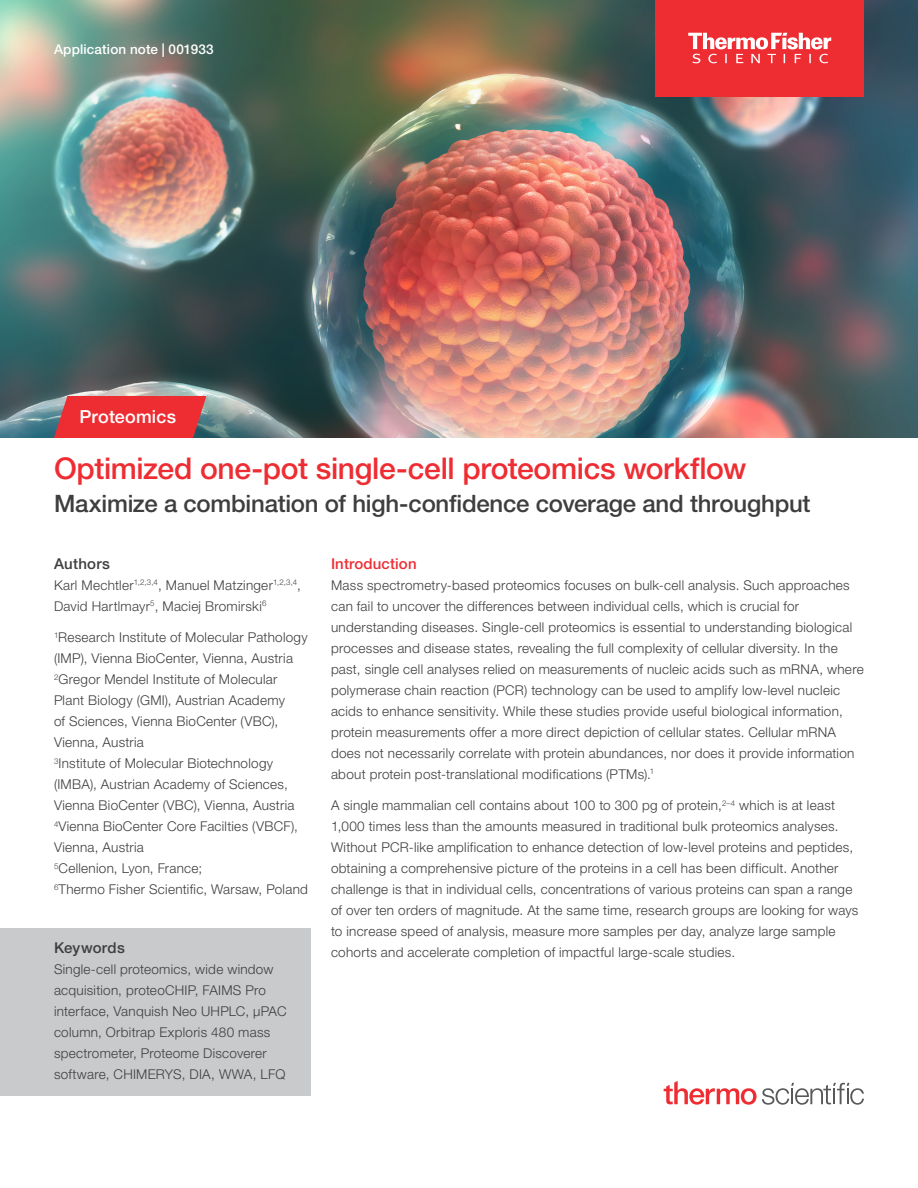
<style>
.page{position:relative;width:918px;height:1188px;background:#fff}
.page>*{position:absolute;margin:0;border:0;box-sizing:border-box;transform-origin:0 0}
.t1{font:500 30px "Helvetica Neue LTW1 G";letter-spacing:-.01em;color:#ee2d33}
.t2{font:500 24px "Helvetica Neue LTW1 G";letter-spacing:-.01em;color:#3e3e3f}
.t3{font:500 18px "Helvetica Neue LTW1 G";letter-spacing:.01em;color:#fff}
.t4{font:500 15px "Helvetica Neue LTW1 G";letter-spacing:.02em;color:#3e3e3f}
.t5{font:500 15px "Helvetica Neue LTW1 G";letter-spacing:.01em;color:#ee2d33}
.t6{font:300 13.5px/21px "Helvetica Neue LTW1 G";letter-spacing:.02em;color:#3e3e3f}
.t7{font:500 13.5px "Helvetica Neue LTW1 G";letter-spacing:.01em;color:#fff}
</style>
<div class="page">
<div style="left:0;top:928px;width:310px;height:168px;background:#c9cacc"></div>
<img style="left:0;top:0;width:918px;height:438px">
<svg style="left:54px;top:396px;width:152px;height:42px;background:#e2353b"></svg>
<div style="left:656px;top:0;width:208px;height:96px;background:#ee2d33"></div>
<svg style="left:688px;top:33px;width:143px;height:30px"></svg>
<svg style="left:664px;top:1081px;width:200px;height:24px"></svg>
<p class="t7" style="left:54px;top:41px;width:161px">Application note | 001933</p>
<h3 class="t3" style="left:80px;top:406px;width:98px">Proteomics</h3>
<h1 class="t1" style="left:54px;top:450px;width:694px">Optimized one-pot single-cell proteomics workflow</h1>
<h2 class="t2" style="left:54px;top:489px;width:758px">Maximize a combination of high-confidence coverage and throughput</h2>
<p class="t4" style="left:54px;top:554px;width:58px">Authors</p>
<p class="t6" style="left:54px;top:574px;width:249px">Karl Mechtler<sup>1,2,3,4</sup>, Manuel Matzinger<sup>1,2,3,4</sup>,<br>David Hartlmayr<sup>5</sup>, Maciej Bromirski<sup>6</sup></p>
<p class="t6" style="left:54px;top:627px;width:256px"><sup>1</sup>Research Institute of Molecular Pathology (IMP), Vienna BioCenter, Vienna, Austria <sup>2</sup>Gregor Mendel Institute of Molecular Plant Biology (GMI), Austrian Academy<br>of Sciences, Vienna BioCenter (VBC), Vienna, Austria<br><sup>3</sup>Institute of Molecular Biotechnology (IMBA), Austrian Academy of Sciences, Vienna BioCenter (VBC), Vienna, Austria <sup>4</sup>Vienna BioCenter Core Facilties (VBCF), Vienna, Austria<br><sup>5</sup>Cellenion, Lyon, France;<br><sup>6</sup>Thermo Fisher Scientific, Warsaw, Poland</p>
<p class="t4" style="left:54px;top:938px;width:72px">Keywords</p>
<p class="t6" style="left:54px;top:958px;width:234px">Single-cell proteomics, wide window acquisition, proteoCHIP, FAIMS Pro interface, Vanquish Neo UHPLC, µPAC column, Orbitrap Exploris 480 mass spectrometer, Proteome Discoverer software, CHIMERYS, DIA, WWA, LFQ</p>
<p class="t5" style="left:331px;top:554px;width:87px">Introduction</p>
<p class="t6" style="left:331px;top:574px;width:534px">Mass spectrometry-based proteomics focuses on bulk-cell analysis. Such approaches can fail to uncover the differences between individual cells, which is crucial for understanding diseases. Single-cell proteomics is essential to understanding biological processes and disease states, revealing the full complexity of cellular diversity. In the past, single cell analyses relied on measurements of nucleic acids such as mRNA, where polymerase chain reaction (PCR) technology can be used to amplify low-level nucleic acids to enhance sensitivity. While these studies provide useful biological information, protein measurements offer a more direct depiction of cellular states. Cellular mRNA does not necessarily correlate with protein abundances, nor does it provide information about protein post-translational modifications (PTMs).<sup>1</sup></p>
<p class="t6" style="left:331px;top:795px;width:529px">A single mammalian cell contains about 100 to 300 pg of protein,<sup>2–4</sup> which is at least 1,000 times less than the amounts measured in traditional bulk proteomics analyses.<br>Without PCR-like amplification to enhance detection of low-level proteins and peptides, obtaining a comprehensive picture of the proteins in a cell has been difficult. Another challenge is that in individual cells, concentrations of various proteins can span a range of over ten orders of magnitude. At the same time, research groups are looking for ways to increase speed of analysis, measure more samples per day, analyze large sample cohorts and accelerate completion of impactful large-scale studies.</p>
</div>
